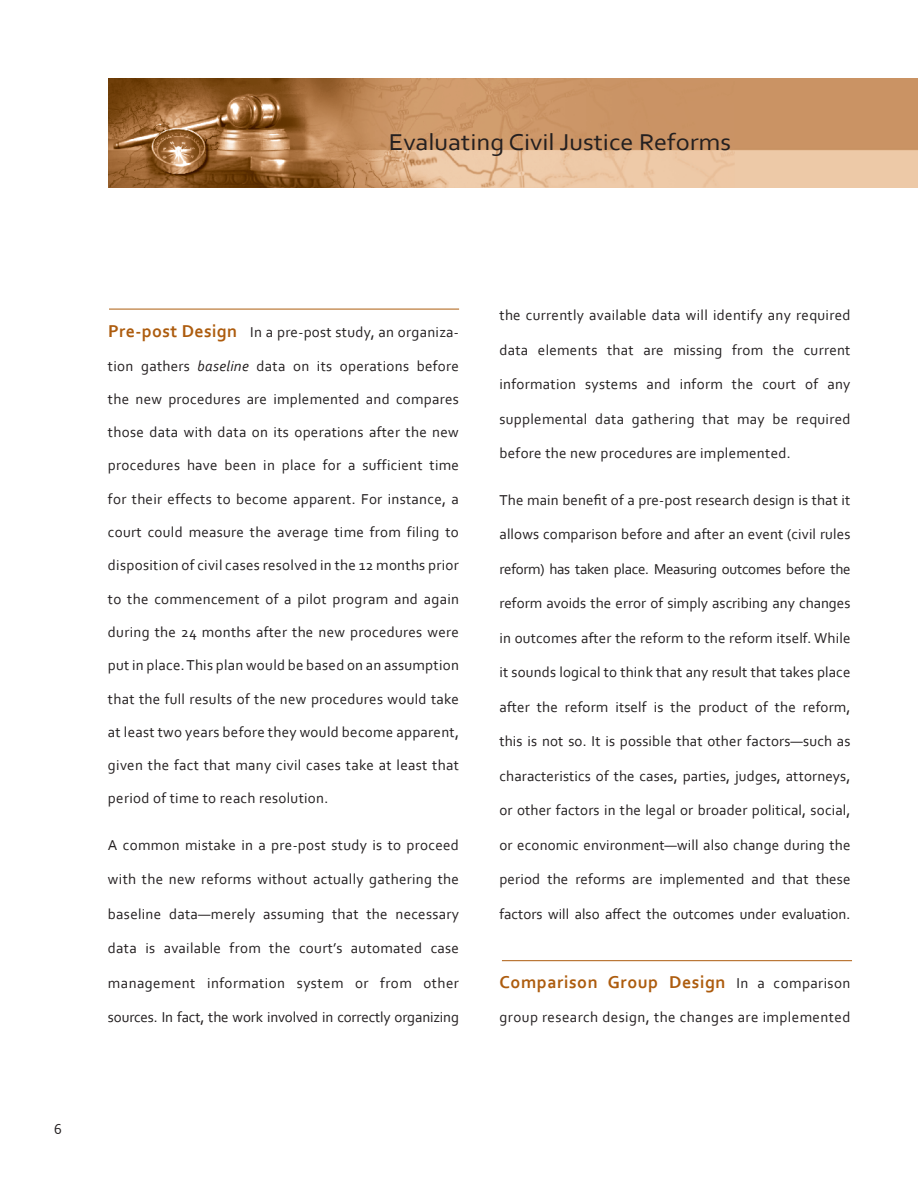
<style>
.page{position:relative;width:918px;height:1188px;background:#fff}
.page>*{position:absolute;margin:0;border:0;box-sizing:border-box;transform-origin:0 0}
.t1{font:24px "Corbel";color:#231f20;scale:1.1 1}
.Paragraph_Style_1{font:700 18px "Corbel";letter-spacing:.03em;color:#ad5c0e}
.Paragraph_Style_1-2{font:15px "Corbel";letter-spacing:.02em;color:#231f20}
.Paragraph_Style_1-3{font:15px "Corbel";color:#231f20}
.Paragraph_Style_1-4{font:15px "Corbel";letter-spacing:-.01em;color:#231f20}
.Paragraph_Style_1-5{font:15px "Corbel";letter-spacing:-.02em;color:#231f20}
.s1{font-weight:700;font-size:18px;color:#ad5c0e}
.s2{font-style:italic}
.s3{font-weight:400;font-size:15px;color:#231f20}
</style>
<div class="page">
<img style="left:108px;top:78px;width:810px;height:109px">
<hr style="left:502px;top:960px;width:350px;height:1px;background:#ad5c0e">
<hr style="left:109px;top:309px;width:350px;height:1px;background:#ad5c0e">
<p class="t1" style="left:389px;top:128px;width:313px">Evaluating Civil Justice Reforms</p>
<p class="Paragraph_Style_1-2" style="left:54px;top:1120px;width:9px">6</p>
<p class="Paragraph_Style_1-2" style="left:108px;top:323px;width:352px"><span class="s1">Pre-post Design</span> In a pre-post study, an organiza-</p>
<p class="Paragraph_Style_1-2" style="left:108px;top:356px;width:353px">tion gathers <span class="s2">baseline</span> data on its operations before</p>
<p class="Paragraph_Style_1-2" style="left:108px;top:390px;width:353px">the new procedures are implemented and compares</p>
<p class="Paragraph_Style_1-2" style="left:108px;top:423px;width:352px">those data with data on its operations after the new</p>
<p class="Paragraph_Style_1-2" style="left:108px;top:456px;width:353px">procedures have been in place for a sufficient time</p>
<p class="Paragraph_Style_1-2" style="left:108px;top:490px;width:352px">for their effects to become apparent. For instance, a</p>
<p class="Paragraph_Style_1-2" style="left:108px;top:523px;width:353px">court could measure the average time from filing to</p>
<p class="Paragraph_Style_1-2" style="left:108px;top:556px;width:352px">disposition of civil cases resolved in the 12 months prior</p>
<p class="Paragraph_Style_1-2" style="left:108px;top:589px;width:353px">to the commencement of a pilot program and again</p>
<p class="Paragraph_Style_1-2" style="left:108px;top:623px;width:353px">during the 24 months after the new procedures were</p>
<p class="Paragraph_Style_1-2" style="left:108px;top:656px;width:353px">put in place. This plan would be based on an assumption</p>
<p class="Paragraph_Style_1-2" style="left:108px;top:689px;width:353px">that the full results of the new procedures would take</p>
<p class="Paragraph_Style_1-2" style="left:108px;top:723px;width:353px">at least two years before they would become apparent,</p>
<p class="Paragraph_Style_1-2" style="left:108px;top:756px;width:352px">given the fact that many civil cases take at least that</p>
<p class="Paragraph_Style_1-2" style="left:108px;top:789px;width:222px">period of time to reach resolution.</p>
<p class="Paragraph_Style_1-2" style="left:108px;top:836px;width:352px">A common mistake in a pre-post study is to proceed</p>
<p class="Paragraph_Style_1-2" style="left:108px;top:870px;width:352px">with the new reforms without actually gathering the</p>
<p class="Paragraph_Style_1-2" style="left:108px;top:905px;width:352px">baseline data—merely assuming that the necessary</p>
<p class="Paragraph_Style_1-2" style="left:108px;top:939px;width:353px">data is available from the court’s automated case</p>
<p class="Paragraph_Style_1-2" style="left:108px;top:974px;width:352px">management information system or from other</p>
<p class="Paragraph_Style_1-4" style="left:108px;top:1008px;width:352px">sources. In fact, the work involved in correctly organizing</p>
<p class="Paragraph_Style_1-2" style="left:500px;top:306px;width:352px">the currently available data will identify any required</p>
<p class="Paragraph_Style_1-2" style="left:500px;top:340px;width:353px">data elements that are missing from the current</p>
<p class="Paragraph_Style_1-2" style="left:500px;top:375px;width:353px">information systems and inform the court of any</p>
<p class="Paragraph_Style_1-2" style="left:500px;top:409px;width:353px">supplemental data gathering that may be required</p>
<p class="Paragraph_Style_1-2" style="left:500px;top:444px;width:293px">before the new procedures are implemented.</p>
<p class="Paragraph_Style_1-2" style="left:500px;top:490px;width:352px">The main benefit of a pre-post research design is that it</p>
<p class="Paragraph_Style_1-2" style="left:500px;top:525px;width:352px">allows comparison before and after an event (civil rules</p>
<p class="Paragraph_Style_1-5" style="left:500px;top:559px;width:352px">reform) has taken place. Measuring outcomes before the</p>
<p class="Paragraph_Style_1-3" style="left:500px;top:594px;width:352px">reform avoids the error of simply ascribing any changes</p>
<p class="Paragraph_Style_1-2" style="left:500px;top:628px;width:353px">in outcomes after the reform to the reform itself. While</p>
<p class="Paragraph_Style_1-2" style="left:500px;top:663px;width:353px">it sounds logical to think that any result that takes place</p>
<p class="Paragraph_Style_1-2" style="left:500px;top:697px;width:353px">after the reform itself is the product of the reform,</p>
<p class="Paragraph_Style_1-2" style="left:500px;top:732px;width:352px">this is not so. It is possible that other factors—such as</p>
<p class="Paragraph_Style_1-2" style="left:500px;top:766px;width:352px">characteristics of the cases, parties, judges, attorneys,</p>
<p class="Paragraph_Style_1-2" style="left:500px;top:801px;width:352px">or other factors in the legal or broader political, social,</p>
<p class="Paragraph_Style_1-2" style="left:500px;top:835px;width:352px">or economic environment—will also change during the</p>
<p class="Paragraph_Style_1-2" style="left:500px;top:870px;width:352px">period the reforms are implemented and that these</p>
<p class="Paragraph_Style_1-3" style="left:500px;top:904px;width:352px">factors will also affect the outcomes under evaluation.</p>
<p class="Paragraph_Style_1" style="left:500px;top:970px;width:352px">Comparison Group Design <span class="s3">In a comparison</span></p>
<p class="Paragraph_Style_1-2" style="left:499px;top:1008px;width:353px">group research design, the changes are implemented</p>
</div>
